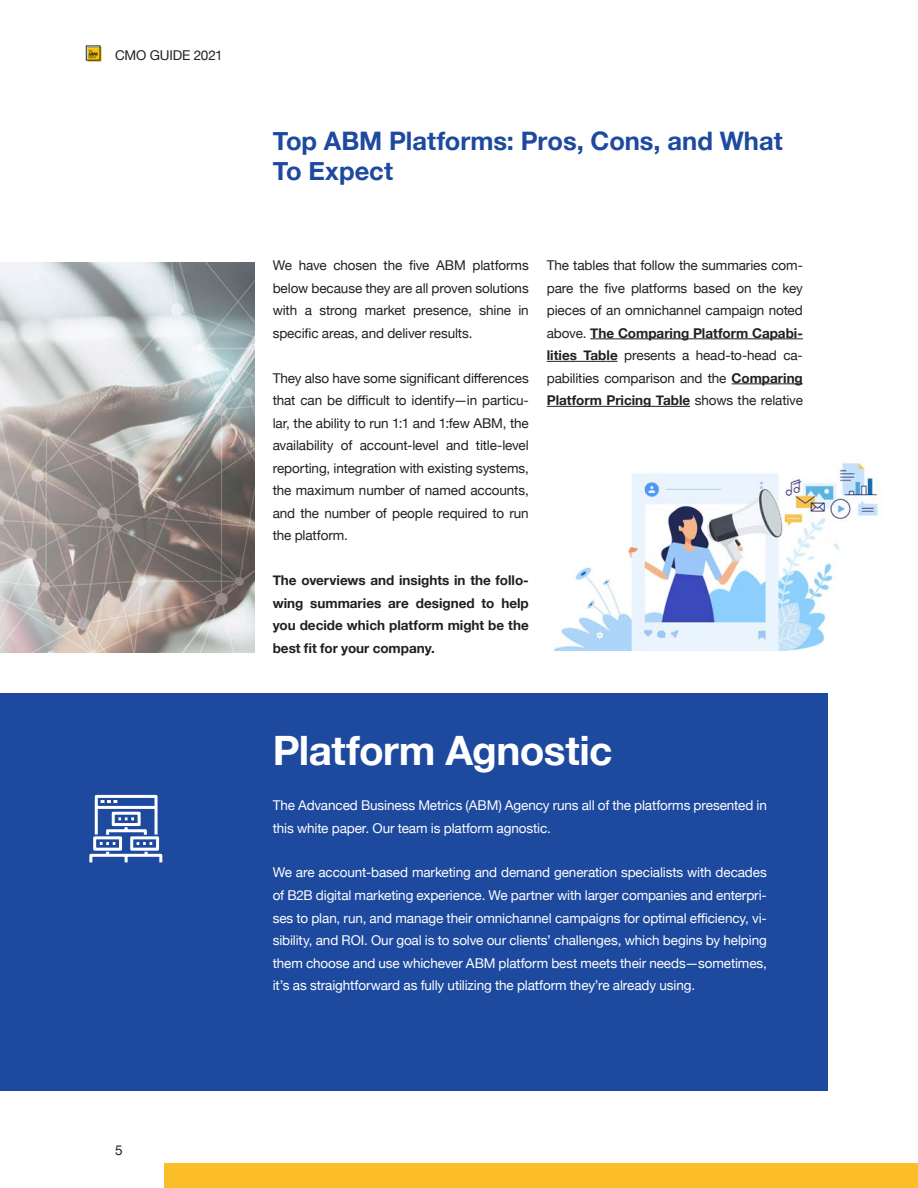
<style>
.page{position:relative;width:918px;height:1188px;background:#fff}
.page>*{position:absolute;margin:0;border:0;box-sizing:border-box;transform-origin:0 0}
.Headline_27_25_Left{font:700 40.5px "Helvetica Neue";letter-spacing:-.015em;color:#fff}
.Headline_17_20_Left{font:700 25.5px/30px "Helvetica Neue";color:#1d499f}
.Copy_Text_09_14_Full{font:13.5px/22.5px "Helvetica Neue";letter-spacing:-.01em;color:#231f20;text-align:justify}
.Copy_Text_09_14_Full-2{font:13.5px/22.5px "Helvetica Neue";letter-spacing:-.01em;color:#fff}
.Copy_Text_09_14_Full-3{font:700 13.5px/22.5px "Helvetica Neue";color:#231f20;text-align:justify}
.s1{font-weight:700}
</style>
<div class="page">
<img style="left:86px;top:45px;width:15px;height:16px">
<div style="left:164px;top:1163px;width:754px;height:25px;background:#fbbe28"></div>
<div style="left:0;top:694px;width:828px;height:397px;background:#1d499f"></div>
<svg style="left:89px;top:794px;width:74px;height:69px"></svg>
<hr style="left:590px;top:339px;width:213px;height:1px;background:#231f20">
<hr style="left:547px;top:361px;width:71px;height:1px;background:#231f20">
<hr style="left:732px;top:384px;width:71px;height:1px;background:#231f20">
<hr style="left:547px;top:406px;width:143px;height:1px;background:#231f20">
<img style="left:0;top:262px;width:255px;height:390px">
<img style="left:553px;top:462px;width:326px;height:189px">
<p class="Copy_Text_09_14_Full" style="left:115px;top:45px;width:109px">CMO GUIDE 2021</p>
<p class="Headline_17_20_Left" style="left:273px;top:127px;width:511px">Top ABM Platforms: Pros, Cons, and What<br>To Expect</p>
<p class="Copy_Text_09_14_Full" style="left:273px;top:255px;width:258px">We have chosen the five ABM platforms below because they are all proven solutions with a strong market presence, shine in specific areas, and deliver results.</p>
<p class="Copy_Text_09_14_Full" style="left:273px;top:367px;width:258px">They also have some significant differences that can be difficult to identify—in particu&shy;lar, the ability to run 1:1 and 1:few ABM, the availability of account-level and title-level reporting, integration with existing systems, the maximum number of named accounts, and the number of people required to run the platform.</p>
<p class="Copy_Text_09_14_Full-3" style="left:273px;top:569px;width:258px">The overviews and insights in the follo&shy;wing summaries are designed to help you decide which platform might be the best fit for your company.</p>
<p class="Copy_Text_09_14_Full" style="left:547px;top:255px;width:258px">The tables that follow the summaries com&shy;pare the five platforms based on the key pieces of an omnichannel campaign noted above. <span class="s1">The Comparing Platform Capabi&shy;lities Table</span> presents a head-to-head ca&shy;pabilities comparison and the <span class="s1">Comparing Platform Pricing Table</span> shows the relative</p>
<p class="Headline_27_25_Left" style="left:273px;top:719px;width:341px">Platform Agnostic</p>
<p class="Copy_Text_09_14_Full-2" style="left:273px;top:795px;width:496px">The Advanced Business Metrics (ABM) Agency runs all of the platforms presented in this white paper. Our team is platform agnostic.</p>
<p class="Copy_Text_09_14_Full-2" style="left:273px;top:862px;width:496px;text-align:justify">We are account-based marketing and demand generation specialists with decades of B2B digital marketing experience. We partner with larger companies and enterpri&shy;ses to plan, run, and manage their omnichannel campaigns for optimal efficiency, vi&shy;sibility, and ROI. Our goal is to solve our clients’ challenges, which begins by helping them choose and use whichever ABM platform best meets their needs—sometimes, it’s as straightforward as fully utilizing the platform they’re already using.</p>
<p class="Copy_Text_09_14_Full" style="left:115px;top:1140px;width:9px">5</p>
</div>
